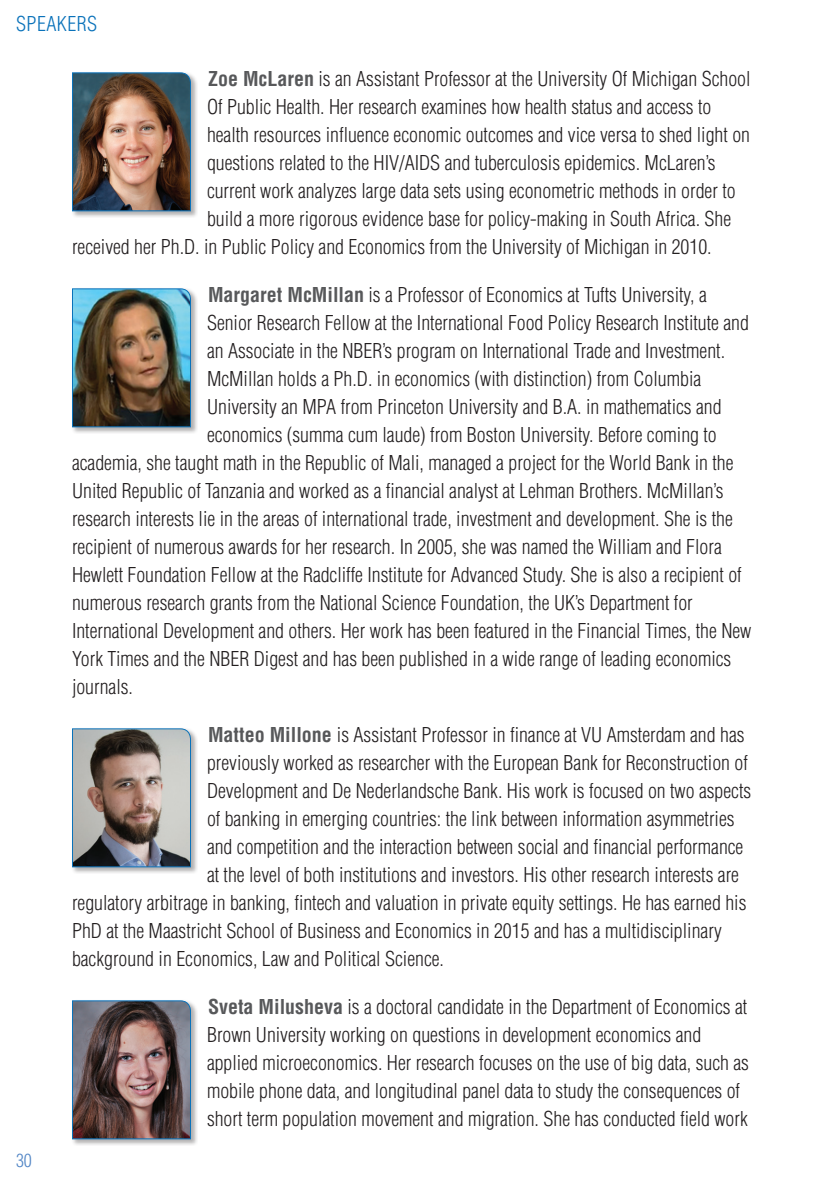
<style>
.page{position:relative;width:828px;height:1188px;background:#fff}
.page>*{position:absolute;margin:0;border:0;box-sizing:border-box;transform-origin:0 0}
.t1{font:300 condensed 20px/28px "Helvetica LT Std";color:#231f20}
.t2{font:300 condensed 20px "Helvetica LT Std";letter-spacing:.025em;color:#0a72ba}
.t3{font:300 condensed 18px "Helvetica LT Std";color:#5185c5}
.s1{font-weight:700;color:#57585a}
</style>
<div class="page">
<div style="left:71px;top:72px;width:127px;height:146px;background:#231f20;opacity:.35"></div>
<img style="left:72px;top:72px;width:120px;height:140px">
<div style="left:71px;top:288px;width:127px;height:146px;background:#231f20;opacity:.35"></div>
<img style="left:72px;top:288px;width:120px;height:140px">
<div style="left:71px;top:728px;width:127px;height:146px;background:#231f20;opacity:.35"></div>
<svg style="left:72px;top:728px;width:120px;height:140px;background:#8d8988"></svg>
<div style="left:71px;top:1000px;width:127px;height:146px;background:#231f20;opacity:.35"></div>
<svg style="left:72px;top:1000px;width:120px;height:140px;background:#695a5d"></svg>
<p class="t2" style="left:16px;top:11px;width:83px">SPEAKERS</p>
<p class="t3" style="left:16px;top:1150px;width:17px">30</p>
<p class="t1" style="left:208px;top:65px;width:544px"><span class="s1">Zoe McLaren</span> is an Assistant Professor at the University Of Michigan School</p>
<p class="t1" style="left:207px;top:93px;width:506px">Of Public Health. Her research examines how health status and access to</p>
<p class="t1" style="left:207px;top:121px;width:545px">health resources influence economic outcomes and vice versa to shed light on</p>
<p class="t1" style="left:207px;top:149px;width:510px">questions related to the HIV/AIDS and tuberculosis epidemics. McLaren’s</p>
<p class="t1" style="left:207px;top:177px;width:530px">current work analyzes large data sets using econometric methods in order to</p>
<p class="t1" style="left:207px;top:205px;width:526px">build a more rigorous evidence base for policy-making in South Africa. She</p>
<p class="t1" style="left:72px;top:233px;width:641px">received her Ph.D. in Public Policy and Economics from the University of Michigan in 2010.</p>
<p class="t1" style="left:208px;top:281px;width:500px"><span class="s1">Margaret McMillan</span> is a Professor of Economics at Tufts University, a</p>
<p class="t1" style="left:207px;top:309px;width:544px">Senior Research Fellow at the International Food Policy Research Institute and</p>
<p class="t1" style="left:207px;top:337px;width:520px">an Associate in the NBER’s program on International Trade and Investment.</p>
<p class="t1" style="left:207px;top:365px;width:496px">McMillan holds a Ph.D. in economics (with distinction) from Columbia</p>
<p class="t1" style="left:207px;top:393px;width:516px">University an MPA from Princeton University and B.A. in mathematics and</p>
<p class="t1" style="left:207px;top:421px;width:511px">economics (summa cum laude) from Boston University. Before coming to</p>
<p class="t1" style="left:72px;top:449px;width:663px">academia, she taught math in the Republic of Mali, managed a project for the World Bank in the</p>
<p class="t1" style="left:72px;top:477px;width:653px">United Republic of Tanzania and worked as a financial analyst at Lehman Brothers. McMillan’s</p>
<p class="t1" style="left:72px;top:505px;width:662px">research interests lie in the areas of international trade, investment and development. She is the</p>
<p class="t1" style="left:72px;top:533px;width:651px">recipient of numerous awards for her research. In 2005, she was named the William and Flora</p>
<p class="t1" style="left:72px;top:561px;width:671px">Hewlett Foundation Fellow at the Radcliffe Institute for Advanced Study. She is also a recipient of</p>
<p class="t1" style="left:72px;top:589px;width:622px">numerous research grants from the National Science Foundation, the UK’s Department for</p>
<p class="t1" style="left:72px;top:617px;width:681px">International Development and others. Her work has been featured in the Financial Times, the New</p>
<p class="t1" style="left:72px;top:645px;width:661px">York Times and the NBER Digest and has been published in a wide range of leading economics</p>
<p class="t1" style="left:72px;top:673px;width:63px">journals.</p>
<p class="t1" style="left:208px;top:721px;width:538px"><span class="s1">Matteo Millone</span> is Assistant Professor in finance at VU Amsterdam and has</p>
<p class="t1" style="left:207px;top:749px;width:542px">previously worked as researcher with the European Bank for Reconstruction of</p>
<p class="t1" style="left:207px;top:777px;width:546px">Development and De Nederlandsche Bank. His work is focused on two aspects</p>
<p class="t1" style="left:207px;top:805px;width:529px">of banking in emerging countries: the link between information asymmetries</p>
<p class="t1" style="left:207px;top:833px;width:538px">and competition and the interaction between social and financial performance</p>
<p class="t1" style="left:207px;top:861px;width:534px">at the level of both institutions and investors. His other research interests are</p>
<p class="t1" style="left:72px;top:889px;width:676px">regulatory arbitrage in banking, fintech and valuation in private equity settings. He has earned his</p>
<p class="t1" style="left:72px;top:917px;width:652px">PhD at the Maastricht School of Business and Economics in 2015 and has a multidisciplinary</p>
<p class="t1" style="left:72px;top:945px;width:374px">background in Economics, Law and Political Science.</p>
<p class="t1" style="left:207px;top:993px;width:544px"><span class="s1">Sveta Milusheva</span> is a doctoral candidate in the Department of Economics at Brown University working on questions in development economics and applied microeconomics. Her research focuses on the use of big data, such as mobile phone data, and longitudinal panel data to study the consequences of short term population movement and migration. She has conducted field work</p>
</div>
